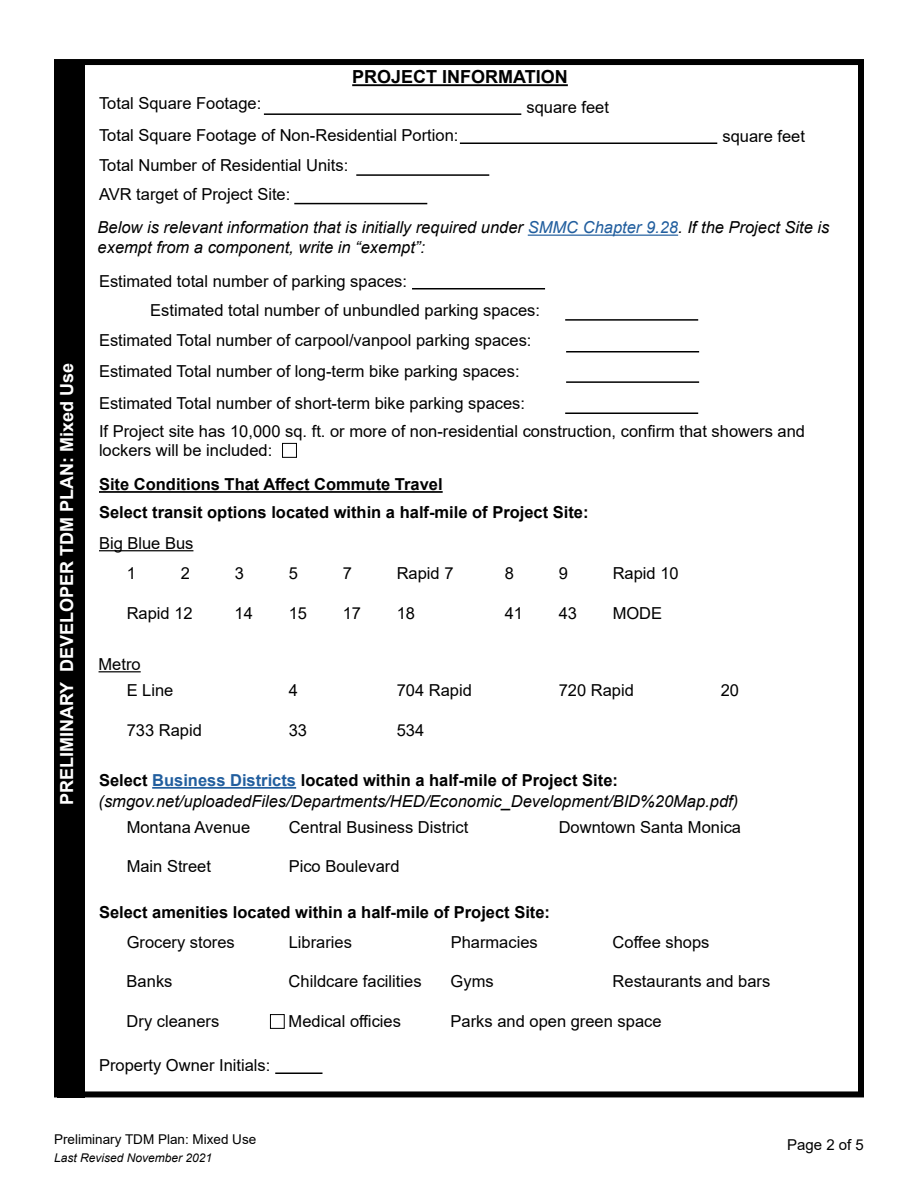
<style>
.page{position:relative;width:918px;height:1188px;background:#fff}
.page>*{position:absolute;margin:0;border:0;box-sizing:border-box;transform-origin:0 0}
.t1{font:700 18px "Arial";color:#fff}
.t2{font:700 18px "Arial";color:#000}
.t3{font:16.5px/28.5px "Arial";color:#000}
.t4{font:700 16.5px/27.3px "Arial";color:#000}
.t5{font:italic 16.5px/19.8px "Arial";color:#000}
.t6{font:15px "Arial";color:#000}
.t7{font:13.5px "Arial";color:#000}
.t8{font:italic 12px "Arial";color:#000}
.s1{color:#215e9e}
</style>
<div class="page">
<div style="left:54px;top:59px;width:810px;height:1038px;border:6px solid #000"></div>
<div style="left:57px;top:61px;width:28px;height:1036px;background:#000"></div>
<hr style="left:352px;top:84px;width:216px;height:2px;background:#000">
<hr style="left:99px;top:491px;width:344px;height:2px;background:#000">
<hr style="left:152px;top:787px;width:144px;height:2px;background:#215e9e">
<hr style="left:528px;top:235px;width:150px;height:1px;background:#215e9e">
<hr style="left:99px;top:550px;width:94px;height:1px;background:#000">
<hr style="left:99px;top:671px;width:42px;height:1px;background:#000">
<hr style="left:275px;top:1072px;width:47px;height:2px;background:#000">
<hr style="left:264px;top:113px;width:257px;height:2px;background:#000">
<hr style="left:460px;top:142px;width:257px;height:2px;background:#000">
<hr style="left:356px;top:174px;width:133px;height:2px;background:#000">
<hr style="left:412px;top:288px;width:133px;height:2px;background:#000">
<hr style="left:565px;top:319px;width:133px;height:2px;background:#000">
<hr style="left:566px;top:351px;width:133px;height:1px;background:#000">
<hr style="left:566px;top:381px;width:133px;height:2px;background:#000">
<hr style="left:565px;top:412px;width:133px;height:2px;background:#000">
<hr style="left:294px;top:203px;width:133px;height:1px;background:#000">
<div style="left:282px;top:443px;width:15px;height:15px;border:1px solid #000"></div>
<div style="left:270px;top:1014px;width:15px;height:15px;border:1px solid #000"></div>
<p class="t2" style="left:352px;top:64px;width:217px">PROJECT INFORMATION</p>
<p class="t3" style="left:99px;top:88px;width:164px">Total Square Footage:</p>
<p class="t3" style="left:526px;top:93px;width:84px">square feet</p>
<p class="t3" style="left:99px;top:121px;width:361px">Total Square Footage of Non-Residential Portion:</p>
<p class="t3" style="left:722px;top:122px;width:84px">square feet</p>
<p class="t3" style="left:99px;top:151px;width:251px">Total Number of Residential Units:<br>AVR target of Project Site:</p>
<p class="t1" style="left:54px;top:805px;width:444px;rotate:-90deg">PRELIMINARY DEVELOPER TDM PLAN: Mixed Use</p>
<p class="t5" style="left:98px;top:218px;width:733px">Below is relevant information that is initially required under <span class="s1">SMMC Chapter 9.28</span>. If the Project Site is exempt from a component, write in “exempt”:</p>
<p class="t3" style="left:150px;top:267px;width:391px;text-indent:-51px">Estimated total number of parking spaces:<br>Estimated total number of unbundled parking spaces:</p>
<p class="t3" style="left:99px;top:324px;width:434px;line-height:31.8px">Estimated Total number of carpool/vanpool parking spaces:<br>Estimated Total number of long-term bike parking spaces:<br>Estimated Total number of short-term bike parking spaces:</p>
<p class="t3" style="left:99px;top:421px;width:708px;line-height:19.8px">If Project site has 10,000 sq. ft. or more of non-residential construction, confirm that showers and lockers will be included:</p>
<p class="t4" style="left:99px;top:471px;width:491px">Site Conditions That Affect Commute Travel<br>Select transit options located within a half-mile of Project Site:</p>
<p class="t3" style="left:99px;top:529px;width:96px">Big Blue Bus</p>
<p class="t3" style="left:127px;top:559px;width:11px">1</p>
<p class="t3" style="left:181px;top:559px;width:11px">2</p>
<p class="t3" style="left:235px;top:559px;width:11px">3</p>
<p class="t3" style="left:289px;top:559px;width:11px">5</p>
<p class="t3" style="left:343px;top:559px;width:11px">7</p>
<p class="t3" style="left:397px;top:559px;width:58px">Rapid 7</p>
<p class="t3" style="left:505px;top:559px;width:11px">8</p>
<p class="t3" style="left:559px;top:559px;width:11px">9</p>
<p class="t3" style="left:613px;top:559px;width:68px">Rapid 10</p>
<p class="t3" style="left:127px;top:598px;width:68px">Rapid 12</p>
<p class="t3" style="left:235px;top:598px;width:20px">14</p>
<p class="t3" style="left:289px;top:598px;width:20px">15</p>
<p class="t3" style="left:343px;top:598px;width:20px">17</p>
<p class="t3" style="left:397px;top:598px;width:20px">18</p>
<p class="t3" style="left:505px;top:598px;width:20px">41</p>
<p class="t3" style="left:559px;top:598px;width:20px">43</p>
<p class="t3" style="left:613px;top:598px;width:51px">MODE</p>
<p class="t3" style="left:99px;top:650px;width:44px">Metro</p>
<p class="t3" style="left:127px;top:676px;width:48px">E Line</p>
<p class="t3" style="left:289px;top:676px;width:11px">4</p>
<p class="t3" style="left:397px;top:676px;width:77px">704 Rapid</p>
<p class="t3" style="left:559px;top:676px;width:77px">720 Rapid</p>
<p class="t3" style="left:721px;top:676px;width:20px">20</p>
<p class="t3" style="left:127px;top:716px;width:77px">733 Rapid</p>
<p class="t3" style="left:289px;top:716px;width:20px">33</p>
<p class="t3" style="left:397px;top:716px;width:29px">534</p>
<p class="t4" style="left:99px;top:767px;width:521px">Select <span class="s1">Business Districts</span> located within a half-mile of Project Site:</p>
<p class="t5" style="left:99px;top:792px;width:641px">(smgov.net/uploadedFiles/Departments/HED/Economic_Development/BID%20Map.pdf)</p>
<p class="t3" style="left:127px;top:812px;width:125px">Montana Avenue</p>
<p class="t3" style="left:289px;top:812px;width:181px">Central Business District</p>
<p class="t3" style="left:559px;top:812px;width:184px">Downtown Santa Monica</p>
<p class="t3" style="left:127px;top:852px;width:86px">Main Street</p>
<p class="t3" style="left:289px;top:852px;width:112px">Pico Boulevard</p>
<p class="t4" style="left:99px;top:899px;width:453px">Select amenities located within a half-mile of Project Site:</p>
<p class="t3" style="left:127px;top:927px;width:110px">Grocery stores</p>
<p class="t3" style="left:289px;top:927px;width:65px">Libraries</p>
<p class="t3" style="left:451px;top:927px;width:89px">Pharmacies</p>
<p class="t3" style="left:613px;top:927px;width:98px">Coffee shops</p>
<p class="t3" style="left:127px;top:967px;width:47px">Banks</p>
<p class="t3" style="left:289px;top:967px;width:134px">Childcare facilities</p>
<p class="t3" style="left:451px;top:967px;width:45px">Gyms</p>
<p class="t3" style="left:613px;top:967px;width:159px">Restaurants and bars</p>
<p class="t3" style="left:127px;top:1007px;width:94px">Dry cleaners</p>
<p class="t3" style="left:289px;top:1007px;width:114px">Medical officies</p>
<p class="t3" style="left:451px;top:1007px;width:212px">Parks and open green space</p>
<p class="t3" style="left:99px;top:1050px;width:173px">Property Owner Initials:</p>
<p class="t7" style="left:54px;top:1130px;width:204px">Preliminary TDM Plan: Mixed Use</p>
<p class="t8" style="left:54px;top:1150px;width:160px">Last Revised November 2021</p>
<p class="t6" style="left:787px;top:1134px;width:78px">Page 2 of 5</p>
</div>
